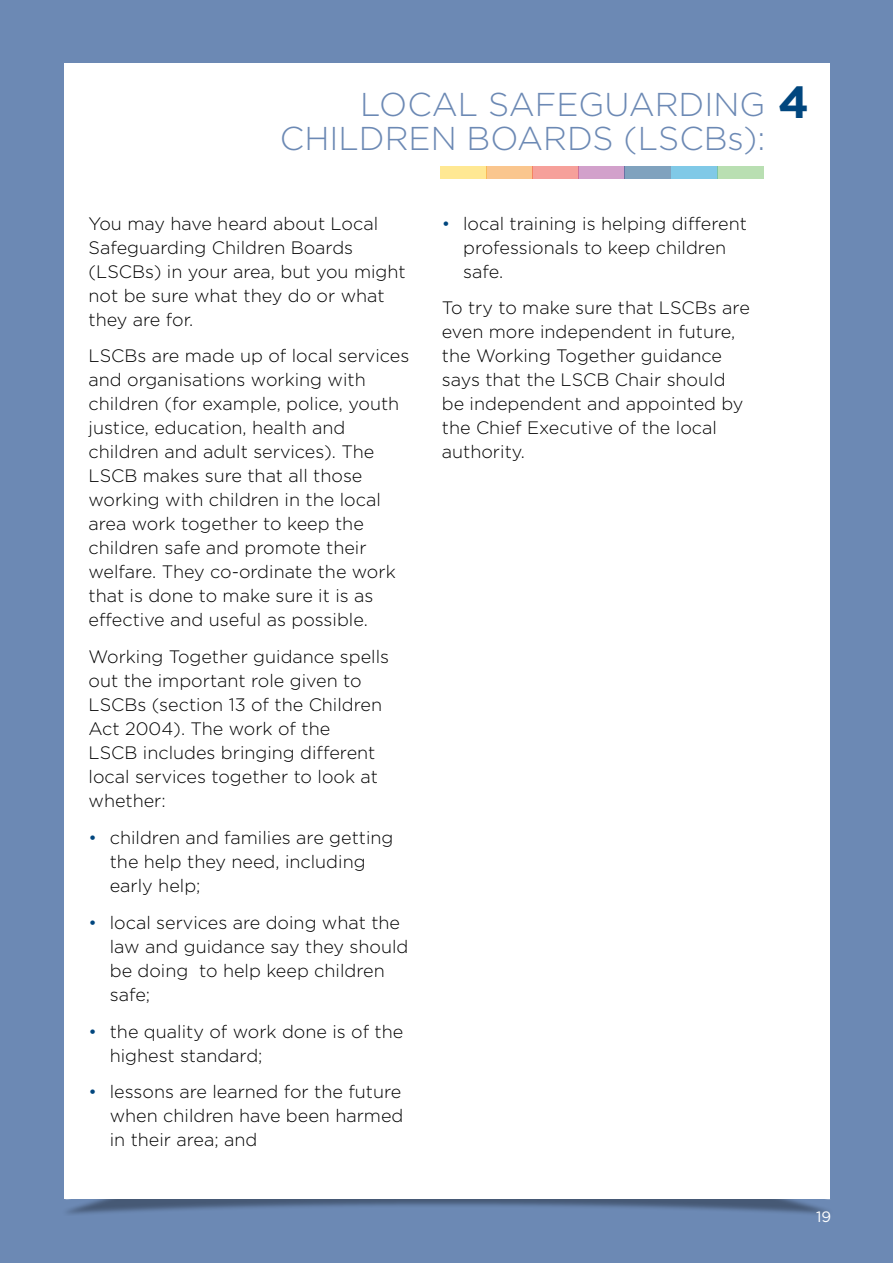
<style>
.page{position:relative;width:893px;height:1263px;background:#6c89b4}
.page>*{position:absolute;margin:0;border:0;box-sizing:border-box;transform-origin:0 0}
.t1{font:700 45px "Gotham HTF";color:#00467e}
.t2{font:300 33px/34.5px "Gotham HTF";color:#6c89b4;text-align:right}
.t3{font:300 18px/24px "Gotham HTF";color:#000}
.t4{font:15px "Gotham HTF";color:#fff}
.s1{color:#00467e}
</style>
<div class="page">
<div style="left:61px;top:1189px;width:773px;height:27px;background:#000;opacity:.35"></div>
<div style="left:64px;top:64px;width:765px;height:1135px;background:#fff"></div>
<div style="left:440px;top:167px;width:46px;height:12px;background:#ffe893"></div>
<div style="left:486px;top:167px;width:46px;height:12px;background:#fac68e"></div>
<div style="left:532px;top:167px;width:47px;height:12px;background:#f6a09a"></div>
<div style="left:579px;top:167px;width:46px;height:12px;background:#d2a1cb"></div>
<div style="left:625px;top:167px;width:46px;height:12px;background:#80a2be"></div>
<div style="left:671px;top:167px;width:46px;height:12px;background:#80c9e7"></div>
<div style="left:717px;top:167px;width:46px;height:12px;background:#b9dfb2"></div>
<h2 class="t2" style="left:280px;top:86px;width:487px">LOCAL SAFEGUARDING<br>CHILDREN BOARDS (LSCBs):</h2>
<h1 class="t1" style="left:778px;top:76px;width:33px">4</h1>
<p class="t3" style="left:89px;top:211px;width:319px">You may have heard about Local<br>Safeguarding Children Boards (LSCBs) in your area, but you might not be sure what they do or what they are for.</p>
<p class="t3" style="left:89px;top:344px;width:322px">LSCBs are made up of local services and organisations working with children (for example, police, youth justice, education, health and children and adult services). The<br>LSCB makes sure that all those working with children in the local area work together to keep the children safe and promote their welfare. They co-ordinate the work that is done to make sure it is as effective and useful as possible.</p>
<p class="t3" style="left:89px;top:645px;width:302px">Working Together guidance spells out the important role given to<br>LSCBs (section 13 of the Children<br>Act 2004). The work of the<br>LSCB includes bringing different local services together to look at whether:</p>
<p class="t3" style="left:110px;top:825px;width:285px;text-indent:-21px"><span class="s1">•</span> children and families are getting the help they need, including early help;</p>
<p class="t3" style="left:110px;top:910px;width:300px;text-indent:-21px"><span class="s1">•</span> local services are doing what the law and guidance say they should be doing to help keep children safe;</p>
<p class="t3" style="left:110px;top:1019px;width:295px;text-indent:-21px"><span class="s1">•</span> the quality of work done is of the highest standard;</p>
<p class="t3" style="left:110px;top:1080px;width:295px;text-align:justify;text-indent:-21px"><span class="s1">•</span> lessons are learned for the future when children have been harmed in their area; and</p>
<p class="t3" style="left:463px;top:211px;width:285px;text-indent:-21px"><span class="s1">•</span> local training is helping different professionals to keep children safe.</p>
<p class="t3" style="left:442px;top:296px;width:309px">To try to make sure that LSCBs are even more independent in future, the Working Together guidance says that the LSCB Chair should be independent and appointed by the Chief Executive of the local authority.</p>
<p class="t4" style="left:816px;top:1209px;width:17px">19</p>
</div>
